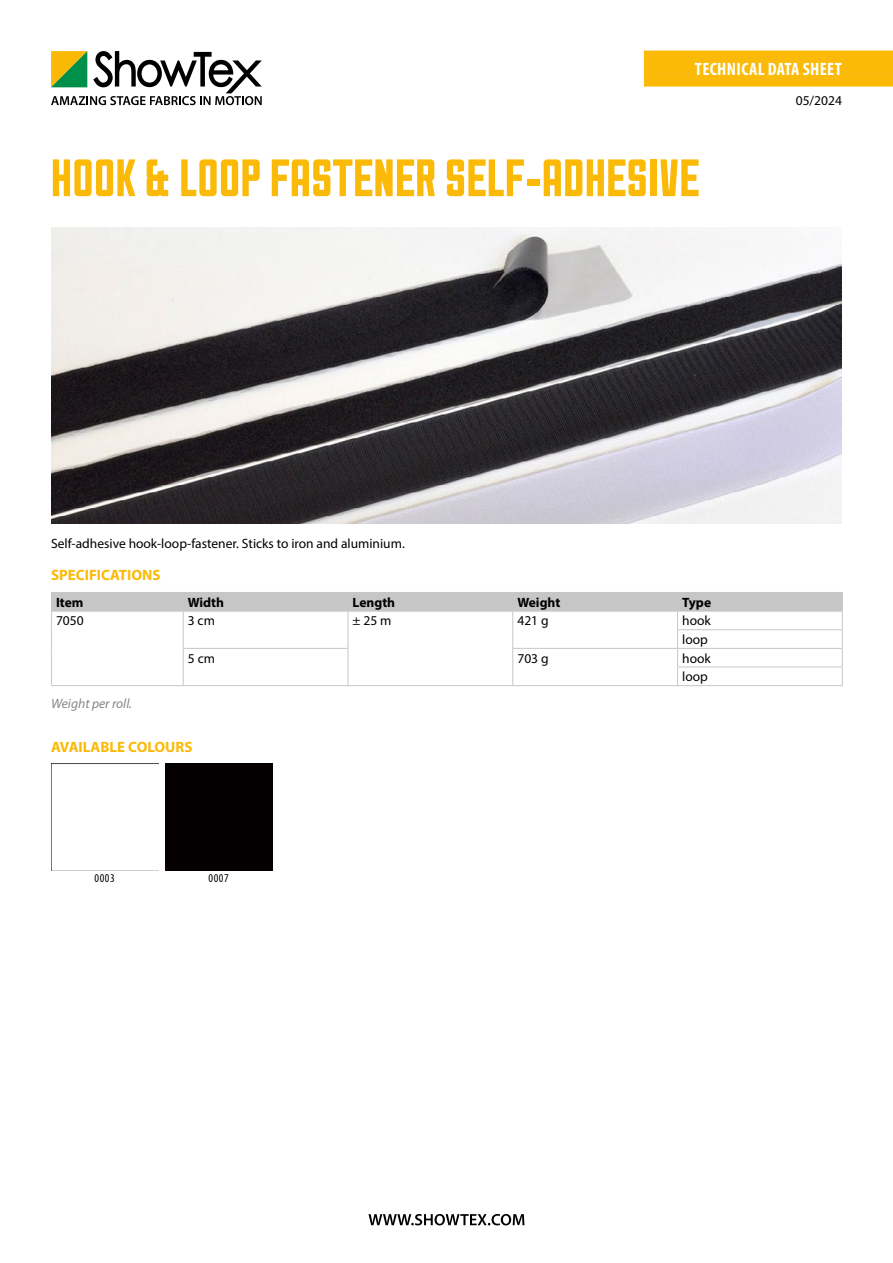
<style>
.page{position:relative;width:893px;height:1263px;background:#fff}
.page>*{position:absolute;margin:0;border:0;box-sizing:border-box;transform-origin:0 0}
.t1{font:52.5px "Sullivan Show Tex";letter-spacing:.02em;color:#fbba07}
.t2{font:700 condensed 18px "Myriad Pro";letter-spacing:.02em;color:#fff}
.t3{font:700 15px "Myriad Pro";color:#fbba07}
.t4{font:13.5px/18.6px "Myriad Pro";color:#000}
.t5{font:700 13.5px "Myriad Pro";color:#000}
.t6{font:italic 13.5px "Myriad Pro";color:#878787}
.t7{font:condensed 12px "Myriad Pro";letter-spacing:.05em;color:#000}
</style>
<div class="page">
<svg style="left:51px;top:51px;width:211px;height:54px"></svg>
<svg style="left:368px;top:1214px;width:156px;height:11px"></svg>
<div style="left:644px;top:73px;width:249px;height:14px;background:#fbba07"></div>
<div style="left:644px;top:51px;width:249px;height:22px;background:#fbba07"></div>
<svg style="left:51px;top:592px;width:792px;height:93px"></svg>
<hr style="left:51px;top:685px;width:132px;height:1px;background:#c6c6c6">
<hr style="left:183px;top:685px;width:165px;height:1px;background:#c6c6c6">
<hr style="left:348px;top:685px;width:165px;height:1px;background:#c6c6c6">
<hr style="left:513px;top:685px;width:165px;height:1px;background:#c6c6c6">
<hr style="left:678px;top:685px;width:165px;height:1px;background:#c6c6c6">
<img style="left:51px;top:764px;width:107px;height:107px">
<div style="left:165px;top:764px;width:107px;height:107px;background:#040001"></div>
<img style="left:51px;top:227px;width:791px;height:297px">
<h2 class="t2" style="left:695px;top:58px;width:148px">TECHNICAL DATA SHEET</h2>
<h1 class="t1" style="left:51px;top:149px;width:650px">HOOK &amp; LOOP FASTENER SELF-ADHESIVE</h1>
<p class="t4" style="left:796px;top:91px;width:48px">05/2024</p>
<p class="t4" style="left:51px;top:534px;width:355px">Self-adhesive hook-loop-fastener. Sticks to iron and aluminium.</p>
<p class="t3" style="left:51px;top:565px;width:111px">SPECIFICATIONS</p>
<p class="t5" style="left:56px;top:593px;width:29px">Item</p>
<p class="t5" style="left:188px;top:593px;width:38px">Width</p>
<p class="t5" style="left:353px;top:593px;width:44px">Length</p>
<p class="t5" style="left:517px;top:593px;width:44px">Weight</p>
<p class="t5" style="left:682px;top:593px;width:30px">Type</p>
<p class="t4" style="left:56px;top:611px;width:29px">7050</p>
<p class="t4" style="left:188px;top:611px;width:29px">3 cm</p>
<p class="t4" style="left:353px;top:611px;width:40px">± 25 m</p>
<p class="t4" style="left:517px;top:611px;width:33px">421 g</p>
<p class="t4" style="left:682px;top:611px;width:30px">hook loop</p>
<p class="t4" style="left:188px;top:649px;width:29px">5 cm</p>
<p class="t4" style="left:517px;top:649px;width:33px">703 g</p>
<p class="t4" style="left:682px;top:649px;width:30px">hook loop</p>
<p class="t6" style="left:51px;top:695px;width:83px">Weight per roll.</p>
<p class="t3" style="left:51px;top:737px;width:143px">AVAILABLE COLOURS</p>
<p class="t7" style="left:94px;top:871px;width:22px">0003</p>
<p class="t7" style="left:208px;top:871px;width:22px">0007</p>
</div>
